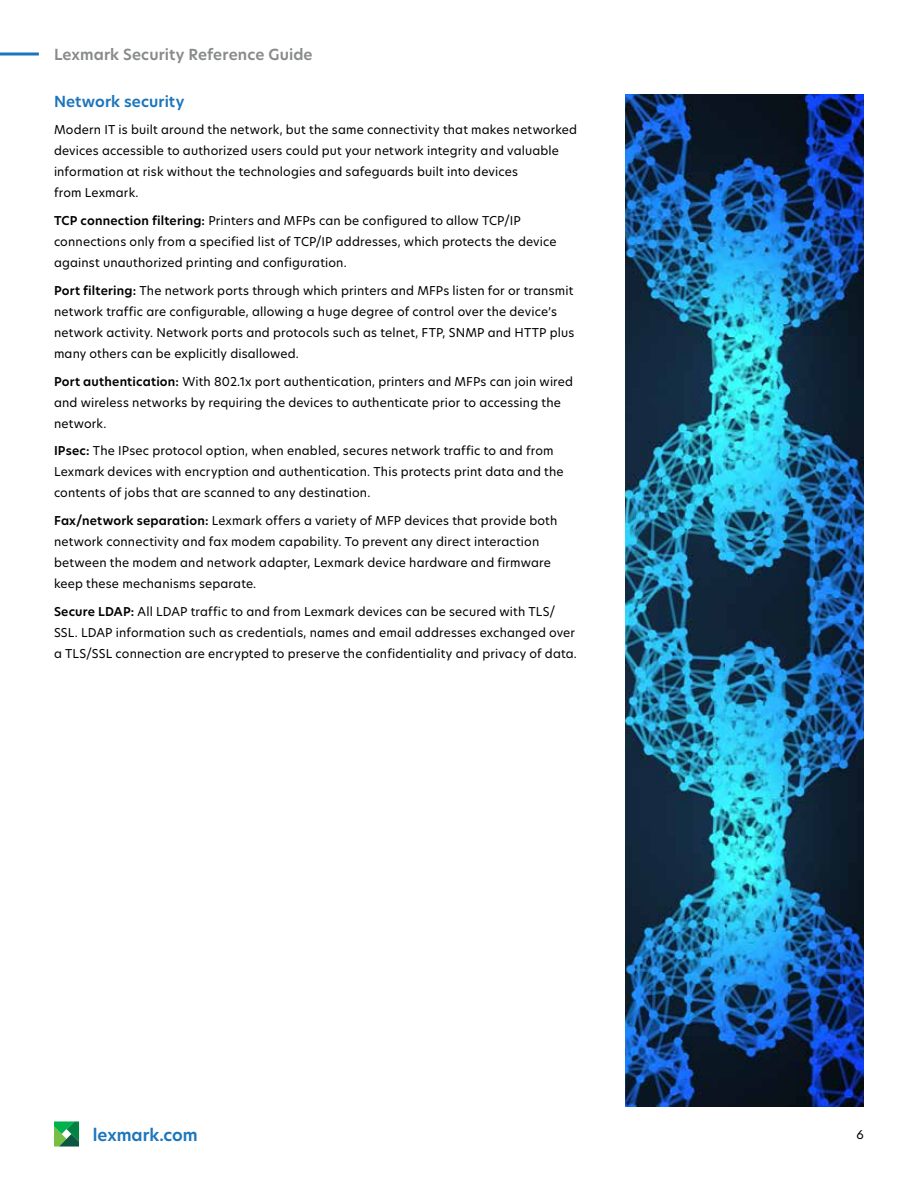
<style>
.page{position:relative;width:918px;height:1188px;background:#fff}
.page>*{position:absolute;margin:0;border:0;box-sizing:border-box;transform-origin:0 0}
.t1{font:600 16.5px "TP Hero";color:#1c75bc}
.t2{font:600 15px "TP Hero";letter-spacing:.005em;color:#888a8c}
.t3{font:600 15px "TP Hero";letter-spacing:.01em;color:#1c75bc}
.t4{font:12px/21px "TP Hero";letter-spacing:.015em;color:#000}
.s1{font-weight:600}
</style>
<div class="page">
<svg style="left:0;top:52px;width:39px;height:4px"></svg>
<svg style="left:54px;top:1121px;width:25px;height:26px"></svg>
<img style="left:626px;top:94px;width:238px;height:1013px">
<p class="t2" style="left:54px;top:44px;width:260px">Lexmark Security Reference Guide</p>
<p class="t3" style="left:54px;top:91px;width:132px">Network security</p>
<p class="t4" style="left:54px;top:119px;width:525px">Modern IT is built around the network, but the same connectivity that makes networked devices accessible to authorized users could put your network integrity and valuable information at risk without the technologies and safeguards built into devices<br>from Lexmark.</p>
<p class="t4" style="left:54px;top:210px;width:504px"><span class="s1">TCP connection filtering:</span> Printers and MFPs can be configured to allow TCP/IP connections only from a specified list of TCP/IP addresses, which protects the device against unauthorized printing and configuration.</p>
<p class="t4" style="left:54px;top:280px;width:522px"><span class="s1">Port filtering:</span> The network ports through which printers and MFPs listen for or transmit network traffic are configurable, allowing a huge degree of control over the device’s network activity. Network ports and protocols such as telnet, FTP, SNMP and HTTP plus many others can be explicitly disallowed.</p>
<p class="t4" style="left:54px;top:370px;width:521px"><span class="s1">Port authentication:</span> With 802.1x port authentication, printers and MFPs can join wired and wireless networks by requiring the devices to authenticate prior to accessing the network.</p>
<p class="t4" style="left:54px;top:440px;width:511px"><span class="s1">IPsec:</span> The IPsec protocol option, when enabled, secures network traffic to and from<br>Lexmark devices with encryption and authentication. This protects print data and the contents of jobs that are scanned to any destination.</p>
<p class="t4" style="left:54px;top:510px;width:505px"><span class="s1">Fax/network separation:</span> Lexmark offers a variety of MFP devices that provide both network connectivity and fax modem capability. To prevent any direct interaction between the modem and network adapter, Lexmark device hardware and firmware keep these mechanisms separate.</p>
<p class="t4" style="left:54px;top:601px;width:524px"><span class="s1">Secure LDAP:</span> All LDAP traffic to and from Lexmark devices can be secured with TLS/<br>SSL. LDAP information such as credentials, names and email addresses exchanged over a TLS/SSL connection are encrypted to preserve the confidentiality and privacy of data.</p>
<h1 class="t1" style="left:93px;top:1123px;width:106px">lexmark.com</h1>
<p class="t4" style="left:857px;top:1124px;width:9px">6</p>
</div>
